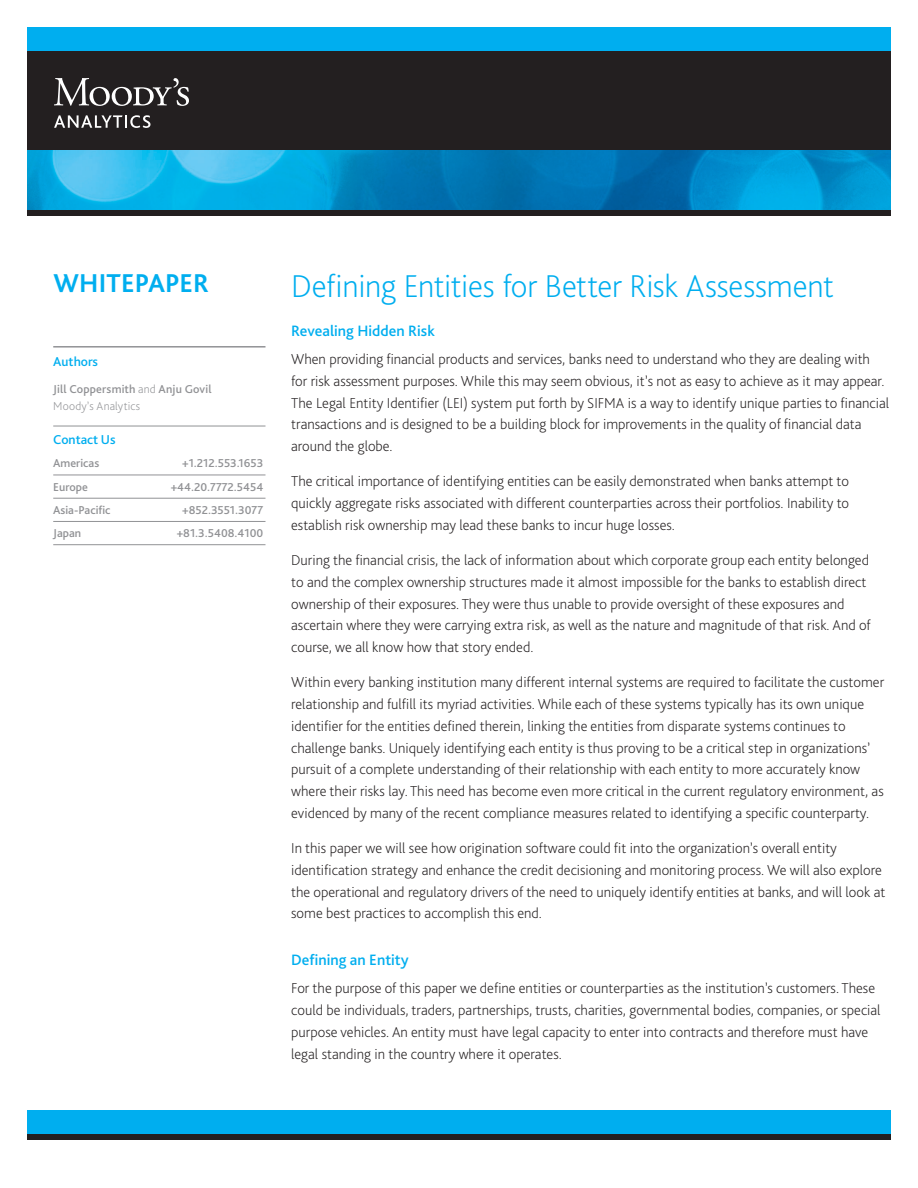
<style>
.page{position:relative;width:918px;height:1188px;background:#fff}
.page>*{position:absolute;margin:0;border:0;box-sizing:border-box;transform-origin:0 0}
.t1{font:200 33px "Bliss Pro";letter-spacing:-.01em;color:#00aeef}
.t2{font:700 27px "Bliss Pro";letter-spacing:.005em;color:#00aeef}
.t3{font:500 15.75px "Bliss Pro";color:#00aeef}
.t4{font:200 15px/21.8px "Bliss Pro";color:#231f20}
.t5{font:500 13.5px "Bliss Pro";color:#00aeef}
.t6{font:500 12px/16.4px "Bliss Pro";color:#919295}
.s1{font-weight:200}
</style>
<div class="page">
<div style="left:27px;top:27px;width:864px;height:24px;background:#00aeef"></div>
<div style="left:27px;top:1110px;width:864px;height:30px;background:#00aeef"></div>
<div style="left:27px;top:1134px;width:864px;height:6px;background:#231f20"></div>
<img style="left:27px;top:150px;width:864px;height:60px">
<div style="left:27px;top:210px;width:864px;height:6px;background:#231f20"></div>
<div style="left:27px;top:51px;width:864px;height:99px;background:#231f20"></div>
<svg style="left:54px;top:78px;width:135px;height:28px"></svg>
<svg style="left:54px;top:115px;width:96px;height:13px"></svg>
<hr style="left:53px;top:346px;width:213px;height:2px;background:#919295">
<hr style="left:53px;top:426px;width:213px;height:1px;background:#919295">
<hr style="left:53px;top:475px;width:213px;height:1px;background:#919295">
<hr style="left:53px;top:498px;width:213px;height:1px;background:#919295">
<hr style="left:53px;top:521px;width:213px;height:1px;background:#919295">
<hr style="left:53px;top:544px;width:213px;height:1px;background:#919295">
<h2 class="t2" style="left:54px;top:266px;width:157px">WHITEPAPER</h2>
<p class="t5" style="left:53px;top:353px;width:46px">Authors</p>
<p class="t6" style="left:53px;top:381px;width:160px">Jill Coppersmith <span class="s1">and</span> Anju Govil<br><span class="s1">Moody’s Analytics</span></p>
<p class="t5" style="left:53px;top:431px;width:64px">Contact Us</p>
<p class="t6" style="left:53px;top:455px;width:48px">Americas</p>
<p class="t6" style="left:182px;top:455px;width:82px">+1.212.553.1653</p>
<p class="t6" style="left:53px;top:478px;width:36px">Europe</p>
<p class="t6" style="left:171px;top:478px;width:94px">+44.20.7772.5454</p>
<p class="t6" style="left:53px;top:501px;width:59px">Asia-Pacific</p>
<p class="t6" style="left:182px;top:501px;width:83px">+852.3551.3077</p>
<p class="t6" style="left:53px;top:525px;width:29px">Japan</p>
<p class="t6" style="left:177px;top:525px;width:88px">+81.3.5408.4100</p>
<h1 class="t1" style="left:291px;top:265px;width:544px">Defining Entities for Better Risk Assessment</h1>
<p class="t3" style="left:291px;top:321px;width:145px">Revealing Hidden Risk</p>
<p class="t4" style="left:291px;top:348px;width:599px">When providing financial products and services, banks need to understand who they are dealing with for risk assessment purposes. While this may seem obvious, it’s not as easy to achieve as it may appear.<br>The Legal Entity Identifier (LEI) system put forth by SIFMA is a way to identify unique parties to financial transactions and is designed to be a building block for improvements in the quality of financial data around the globe.</p>
<p class="t4" style="left:291px;top:470px;width:559px;text-align:justify">The critical importance of identifying entities can be easily demonstrated when banks attempt to quickly aggregate risks associated with different counterparties across their portfolios. Inability to establish risk ownership may lead these banks to incur huge losses.</p>
<p class="t4" style="left:291px;top:549px;width:581px">During the financial crisis, the lack of information about which corporate group each entity belonged to and the complex ownership structures made it almost impossible for the banks to establish direct ownership of their exposures. They were thus unable to provide oversight of these exposures and ascertain where they were carrying extra risk, as well as the nature and magnitude of that risk. And of course, we all know how that story ended.</p>
<p class="t4" style="left:291px;top:671px;width:595px">Within every banking institution many different internal systems are required to facilitate the customer relationship and fulfill its myriad activities. While each of these systems typically has its own unique identifier for the entities defined therein, linking the entities from disparate systems continues to challenge banks. Uniquely identifying each entity is thus proving to be a critical step in organizations’ pursuit of a complete understanding of their relationship with each entity to more accurately know where their risks lay. This need has become even more critical in the current regulatory environment, as evidenced by many of the recent compliance measures related to identifying a specific counterparty.</p>
<p class="t4" style="left:291px;top:837px;width:596px">In this paper we will see how origination software could fit into the organization’s overall entity identification strategy and enhance the credit decisioning and monitoring process. We will also explore the operational and regulatory drivers of the need to uniquely identify entities at banks, and will look at some best practices to accomplish this end.</p>
<p class="t3" style="left:291px;top:950px;width:119px">Defining an Entity</p>
<p class="t4" style="left:291px;top:977px;width:591px">For the purpose of this paper we define entities or counterparties as the institution’s customers. These could be individuals, traders, partnerships, trusts, charities, governmental bodies, companies, or special purpose vehicles. An entity must have legal capacity to enter into contracts and therefore must have legal standing in the country where it operates.</p>
</div>
